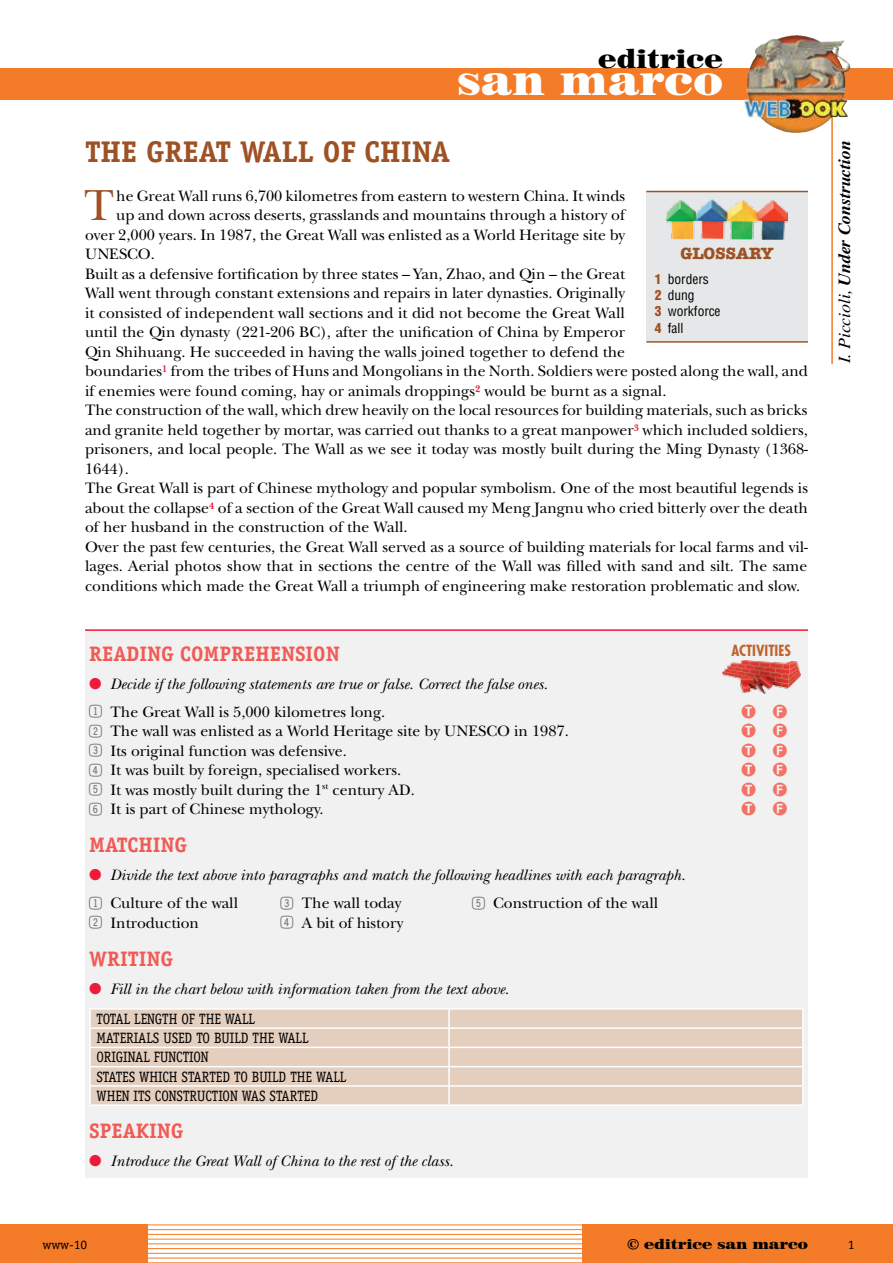
<style>
.page{position:relative;width:893px;height:1263px;background:#fff}
.page>*{position:absolute;margin:0;border:0;box-sizing:border-box;transform-origin:0 0}
._002_testo_prima_rig{font:45.3px "New Baskerville Std";color:#9e5224}
.t1{font:900 43.5px "Century 725 BT";color:#fff}
._001_tit__sottoparag{font:700 30px "Officina Serif Std";color:#9e5224}
.t2{font:900 27px "Century 725 BT";color:#000}
._006_att__tipo{font:700 21px "Officina Serif Std";color:#f15b56}
._006_att__tipo___fil{font:700 21px "Officina Serif Std";color:#f15b56}
.t3{font:italic 700 17.1px "Times LT Std";letter-spacing:-.01em;color:#000;scale:1.05 1}
._004_glossario_tit{font:700 16.5px "American Typewriter Std";color:#9e5224}
._002_testo{font:15.75px/19.5px "New Baskerville Std";color:#000;text-align:justify}
._006_att__domanda{font:italic 15.75px "New Baskerville Std";color:#000}
._006_att__vero_o_fal{font:15.75px "New Baskerville Std";color:#000}
._002_testo_prima_rig-2{font:15.75px "New Baskerville Std";color:#000}
._006_att__risposta{font:15.75px "New Baskerville Std";color:#000}
._006_att__vero_o_fal-2{font:15.75px "Bundesbahn Pi One";color:#f37165}
._003_tabella_testo{font:15px "Officina Serif Std";color:#000;scale:.9 1}
.t4{font:700 condensed 15px "Futura Std";color:#bf632f}
.t5{font:900 14.25px "Century 725 BT";letter-spacing:-.01em;color:#000;scale:1.05 1}
._004_glossario{font:condensed 13.5px "Helvetica LT Std";color:#000}
._004_glossario_prima{font:condensed 13.5px "Helvetica LT Std";color:#000}
._004_glossario_ultim{font:condensed 13.5px "Helvetica LT Std";color:#000}
.t6{font:12.9px "Officina Serif Std";color:#000;scale:1.05 1}
.s1{font-weight:900;color:#9e5224}
.s2{color:#ed1a3b}
.s3{font-family:"Double Digits Super Square";font-size:16.5px;color:#6d6e71}
.s4{font-weight:400}
</style>
<div class="page">
<div style="left:0;top:1225px;width:147px;height:38px;background:#f47b27"></div>
<div style="left:583px;top:1225px;width:310px;height:38px;background:#f47b27"></div>
<hr style="left:145px;top:1224px;width:442px;height:1px;background:#f47b27">
<hr style="left:145px;top:1229px;width:442px;height:1px;background:#f47b27">
<hr style="left:145px;top:1234px;width:442px;height:1px;background:#f47b27">
<hr style="left:145px;top:1239px;width:442px;height:1px;background:#f47b27">
<hr style="left:145px;top:1243px;width:442px;height:1px;background:#f47b27">
<hr style="left:145px;top:1248px;width:442px;height:1px;background:#f47b27">
<hr style="left:145px;top:1253px;width:442px;height:1px;background:#f47b27">
<hr style="left:145px;top:1258px;width:442px;height:1px;background:#f47b27">
<hr style="left:145px;top:1262px;width:442px;height:1px;background:#f47b27">
<hr style="left:831px;top:113px;width:2px;height:251px;background:#f47b27">
<div style="left:0;top:68px;width:893px;height:32px;background:#f47b27"></div>
<img style="left:744px;top:35px;width:55px;height:98px">
<div style="left:646px;top:191px;width:162px;height:150px;background:#e6e7e8"></div>
<hr style="left:646px;top:191px;width:162px;height:1px;background:#9e5224">
<hr style="left:646px;top:341px;width:162px;height:2px;background:#9e5224">
<img style="left:666px;top:200px;width:122px;height:39px">
<div style="left:85px;top:629px;width:723px;height:549px;background:#f1f1f2"></div>
<hr style="left:85px;top:629px;width:723px;height:2px;background:#ed1a3b">
<div style="left:91px;top:1009px;width:711px;height:95px;background:#e4cebe"></div>
<hr style="left:89px;top:1008px;width:360px;height:1px;background:#fff">
<hr style="left:449px;top:1008px;width:355px;height:1px;background:#fff">
<hr style="left:89px;top:1027px;width:360px;height:2px;background:#fff">
<hr style="left:449px;top:1027px;width:355px;height:2px;background:#fff">
<hr style="left:89px;top:1047px;width:360px;height:1px;background:#fff">
<hr style="left:449px;top:1047px;width:355px;height:1px;background:#fff">
<hr style="left:89px;top:1066px;width:360px;height:1px;background:#fff">
<hr style="left:449px;top:1066px;width:355px;height:1px;background:#fff">
<hr style="left:89px;top:1085px;width:360px;height:2px;background:#fff">
<hr style="left:449px;top:1085px;width:355px;height:2px;background:#fff">
<svg style="left:448px;top:1009px;width:2px;height:95px"></svg>
<hr style="left:89px;top:1104px;width:360px;height:2px;background:#fff">
<hr style="left:449px;top:1104px;width:355px;height:2px;background:#fff">
<img style="left:722px;top:660px;width:78px;height:33px">
<h3 class="t2" style="left:598px;top:42px;width:126px">editrice</h3>
<h2 class="t1" style="left:456px;top:53px;width:268px">san marco</h2>
<p class="_001_tit__sottoparag" style="left:85px;top:133px;width:367px">THE GREAT WALL OF CHINA</p>
<p class="_002_testo_prima_rig" style="left:84px;top:179px;width:31px">T</p>
<p class="_002_testo_prima_rig-2" style="left:116px;top:187px;width:511px">he Great Wall runs 6,700 kilometres from eastern to western China. It winds</p>
<p class="_002_testo_prima_rig-2" style="left:116px;top:206px;width:510px">up and down across deserts, grasslands and mountains through a history of</p>
<p class="_002_testo_prima_rig-2" style="left:85px;top:226px;width:542px">over 2,000 years. In 1987, the Great Wall was enlisted as a World Heritage site by</p>
<p class="_002_testo_prima_rig-2" style="left:85px;top:245px;width:71px">UNESCO.</p>
<p class="_002_testo" style="left:85px;top:264px;width:724px;text-align:left">Built as a defensive fortification by three states – Yan, Zhao, and Qin – the Great<br>Wall went through constant extensions and repairs in later dynasties. Originally<br>it consisted of independent wall sections and it did not become the Great Wall<br>until the Qin dynasty (221-206 BC), after the unification of China by Emperor<br>Qin Shihuang. He succeeded in having the walls joined together to defend the<br>boundaries<sup>1</sup> from the tribes of Huns and Mongolians in the North. Soldiers were posted along the wall, and if enemies were found coming, hay or animals droppings<sup>2</sup> would be burnt as a signal.</p>
<p class="_002_testo" style="left:85px;top:401px;width:724px">The construction of the wall, which drew heavily on the local resources for building materials, such as bricks and granite held together by mortar, was carried out thanks to a great manpower<sup>3</sup> which included soldiers, prisoners, and local people. The Wall as we see it today was mostly built during the Ming Dynasty (1368- 1644).</p>
<p class="_002_testo" style="left:85px;top:479px;width:724px">The Great Wall is part of Chinese mythology and popular symbolism. One of the most beautiful legends is about the collapse<sup>4</sup> of a section of the Great Wall caused my Meng Jangnu who cried bitterly over the death of her husband in the construction of the Wall.</p>
<p class="_002_testo" style="left:85px;top:537px;width:724px">Over the past few centuries, the Great Wall served as a source of building materials for local farms and vil&shy;lages. Aerial photos show that in sections the centre of the Wall was filled with sand and silt. The same conditions which made the Great Wall a triumph of engineering make restoration problematic and slow.</p>
<p class="_004_glossario_tit" style="left:680px;top:243px;width:95px">GLOSSARY</p>
<p class="_004_glossario_prima" style="left:655px;top:271px;width:56px"><span class="s1">1</span> borders</p>
<p class="_004_glossario" style="left:655px;top:287px;width:41px"><span class="s1">2</span> dung</p>
<p class="_004_glossario" style="left:655px;top:303px;width:67px"><span class="s1">3</span> workforce</p>
<p class="_004_glossario_ultim" style="left:655px;top:319px;width:30px"><span class="s1">4</span> fall</p>
<p class="t4" style="left:731px;top:641px;width:61px">ACTIVITIES</p>
<p class="_006_att__tipo___fil" style="left:89px;top:640px;width:252px">READING COMPREHENSION</p>
<p class="_006_att__domanda" style="left:89px;top:674px;width:460px"><span class="s2">●</span> Decide if the following statements are true or false. Correct the false ones.</p>
<p class="_006_att__vero_o_fal" style="left:89px;top:702px;width:297px"><span class="s3">1</span> The Great Wall is 5,000 kilometres long.</p>
<p class="_006_att__vero_o_fal-2" style="left:741px;top:704px;width:49px">T F</p>
<p class="_006_att__vero_o_fal" style="left:89px;top:722px;width:481px"><span class="s3">2</span> The wall was enlisted as a World Heritage site by UNESCO in 1987.</p>
<p class="_006_att__vero_o_fal-2" style="left:741px;top:724px;width:49px">T F</p>
<p class="_006_att__vero_o_fal" style="left:89px;top:741px;width:259px"><span class="s3">3</span> Its original function was defensive.</p>
<p class="_006_att__vero_o_fal-2" style="left:741px;top:743px;width:49px">T F</p>
<p class="_006_att__vero_o_fal" style="left:89px;top:761px;width:314px"><span class="s3">4</span> It was built by foreign, specialised workers.</p>
<p class="_006_att__vero_o_fal-2" style="left:741px;top:763px;width:49px">T F</p>
<p class="_006_att__vero_o_fal" style="left:89px;top:780px;width:327px"><span class="s3">5</span> It was mostly built during the 1<sup>st</sup> century AD.</p>
<p class="_006_att__vero_o_fal-2" style="left:741px;top:782px;width:49px">T F</p>
<p class="_006_att__vero_o_fal" style="left:89px;top:800px;width:236px"><span class="s3">6</span> It is part of Chinese mythology.</p>
<p class="_006_att__vero_o_fal-2" style="left:741px;top:802px;width:49px">T F</p>
<p class="_006_att__tipo" style="left:89px;top:832px;width:100px">MATCHING</p>
<p class="_006_att__domanda" style="left:89px;top:866px;width:598px"><span class="s2">●</span> Divide the text above into paragraphs and match the following headlines with each paragraph.</p>
<p class="_006_att__risposta" style="left:89px;top:894px;width:150px"><span class="s3">1</span> Culture of the wall</p>
<p class="_006_att__risposta" style="left:281px;top:894px;width:122px"><span class="s3">3</span> The wall today</p>
<p class="_006_att__risposta" style="left:472px;top:894px;width:188px"><span class="s3">5</span> Construction of the wall</p>
<p class="_006_att__risposta" style="left:89px;top:913px;width:111px"><span class="s3">2</span> Introduction</p>
<p class="_006_att__risposta" style="left:281px;top:913px;width:124px"><span class="s3">4</span> A bit of history</p>
<p class="_006_att__tipo" style="left:89px;top:945px;width:86px">WRITING</p>
<p class="_006_att__domanda" style="left:89px;top:979px;width:422px"><span class="s2">●</span> Fill in the chart below with information taken from the text above.</p>
<p class="_003_tabella_testo" style="left:96px;top:1010px;width:178px">TOTAL LENGTH OF THE WALL</p>
<p class="_003_tabella_testo" style="left:96px;top:1029px;width:237px">MATERIALS USED TO BUILD THE WALL</p>
<p class="_003_tabella_testo" style="left:96px;top:1048px;width:126px">ORIGINAL FUNCTION</p>
<p class="_003_tabella_testo" style="left:96px;top:1068px;width:279px">STATES WHICH STARTED TO BUILD THE WALL</p>
<p class="_003_tabella_testo" style="left:96px;top:1087px;width:248px">WHEN ITS CONSTRUCTION WAS STARTED</p>
<p class="_006_att__tipo" style="left:89px;top:1117px;width:96px">SPEAKING</p>
<p class="_006_att__domanda" style="left:89px;top:1151px;width:366px"><span class="s2">●</span> Introduce the Great Wall of China to the rest of the class.</p>
<p class="t3" style="left:834px;top:363px;width:214px;rotate:-90deg"><span class="s4">I. Piccioli,</span> Under Construction</p>
<p class="t5" style="left:627px;top:1235px;width:174px">© editrice san marco</p>
<p class="t6" style="left:43px;top:1237px;width:44px">www-10</p>
<p class="t6" style="left:848px;top:1237px;width:8px">1</p>
</div>
